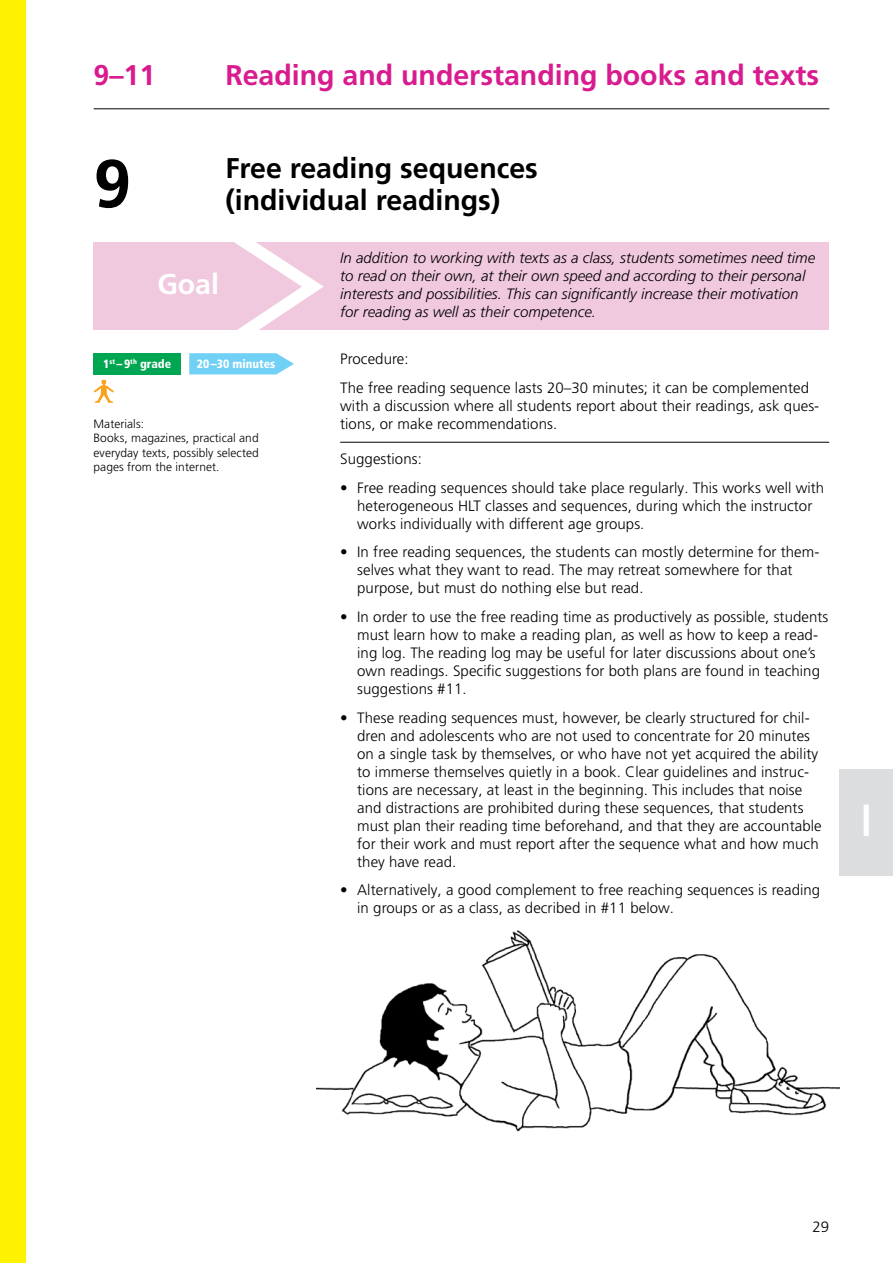
<style>
.page{position:relative;width:893px;height:1263px;background:#fff}
.page>*{position:absolute;margin:0;border:0;box-sizing:border-box;transform-origin:0 0}
.t1{font:700 67.5px "Frutiger LT Pro";color:#000}
.t2{font:700 condensed 45px "Frutiger";color:#fff;scale:.9 1}
.t3{font:700 28.5px "Frutiger LT Pro";color:#000}
.t4{font:700 28.5px "Frutiger LT Pro";color:#d81b8e}
.t5{font:700 28.5px "Frutiger LT Pro";color:#fff}
.t6{font:300 15px/18px "Frutiger LT Pro";letter-spacing:.005em;color:#000}
.t7{font:italic 300 15px/18px "Frutiger LT Pro";color:#000}
.t8{font:300 12px/14.4px "Frutiger LT Pro";letter-spacing:.005em;color:#000}
.t9{font:900 condensed 12px "Frutiger LT Pro";color:#fff}
</style>
<div class="page">
<img style="left:317px;top:930px;width:523px;height:202px">
<div style="left:840px;top:770px;width:53px;height:106px;background:#dcddde"></div>
<div style="left:94px;top:242px;width:735px;height:88px;background:#f1c9df"></div>
<hr style="left:340px;top:442px;width:489px;height:1px;background:#000">
<svg style="left:94px;top:380px;width:20px;height:23px"></svg>
<hr style="left:94px;top:108px;width:735px;height:1px;background:#000">
<div style="left:94px;top:353px;width:87px;height:21px;background:#00a651"></div>
<svg style="left:189px;top:242px;width:135px;height:132px"></svg>
<div style="left:0;top:0;width:26px;height:1263px;background:#fff200"></div>
<h3 class="t4" style="left:94px;top:59px;width:63px">9–11</h3>
<h3 class="t4" style="left:225px;top:59px;width:595px">Reading and understanding books and texts</h3>
<h1 class="t1" style="left:94px;top:144px;width:39px">9</h1>
<h3 class="t3" style="left:225px;top:151px;width:314px">Free reading sequences</h3>
<h3 class="t3" style="left:225px;top:183px;width:277px">(individual readings)</h3>
<h3 class="t5" style="left:157px;top:268px;width:63px">Goal</h3>
<p class="t9" style="left:103px;top:357px;width:70px">1<sup>st</sup> –9<sup>th</sup> grade</p>
<p class="t9" style="left:197px;top:357px;width:80px">20–30 minutes</p>
<p class="t8" style="left:94px;top:417px;width:167px">Materials:<br>Books, magazines, practical and everyday texts, possibly selected pages from the internet.</p>
<p class="t7" style="left:340px;top:249px;width:477px">In addition to working with texts as a class, students sometimes need time to read on their own, at their own speed and according to their personal interests and possibilities. This can significantly increase their motivation for reading as well as their competence.</p>
<p class="t6" style="left:340px;top:345px;width:470px;line-height:28.7px">Procedure:<br>The free reading sequence lasts 20–30 minutes; it can be complemented</p>
<p class="t6" style="left:340px;top:397px;width:481px">with a discussion where all students report about their readings, ask ques&shy;tions, or make recommendations.</p>
<p class="t6" style="left:340px;top:450px;width:83px">Suggestions:</p>
<p class="t6" style="left:357px;top:479px;width:469px;text-indent:-17px">• Free reading sequences should take place regularly. This works well with heterogeneous HLT classes and sequences, during which the instructor works individually with different age groups.</p>
<p class="t6" style="left:357px;top:543px;width:464px;text-indent:-17px">• In free reading sequences, the students can mostly determine for them&shy;selves what they want to read. The may retreat somewhere for that purpose, but must do nothing else but read.</p>
<p class="t6" style="left:357px;top:608px;width:473px;text-indent:-17px">• In order to use the free reading time as productively as possible, students must learn how to make a reading plan, as well as how to keep a read&shy;ing log. The reading log may be useful for later discussions about one’s own readings. Specific suggestions for both plans are found in teaching suggestions #11.</p>
<p class="t6" style="left:357px;top:709px;width:466px;text-indent:-17px">• These reading sequences must, however, be clearly structured for chil&shy;dren and adolescents who are not used to concentrate for 20 minutes on a single task by themselves, or who have not yet acquired the ability to immerse themselves quietly in a book. Clear guidelines and instruc&shy;tions are necessary, at least in the beginning. This includes that noise and distractions are prohibited during these sequences, that students must plan their reading time beforehand, and that they are accountable for their work and must report after the sequence what and how much they have read.</p>
<p class="t6" style="left:357px;top:881px;width:465px;text-indent:-17px">• Alternatively, a good complement to free reaching sequences is reading in groups or as a class, as decribed in #11 below.</p>
<h2 class="t2" style="left:861px;top:794px;width:14px">I</h2>
<p class="t6" style="left:812px;top:1217px;width:18px">29</p>
</div>
